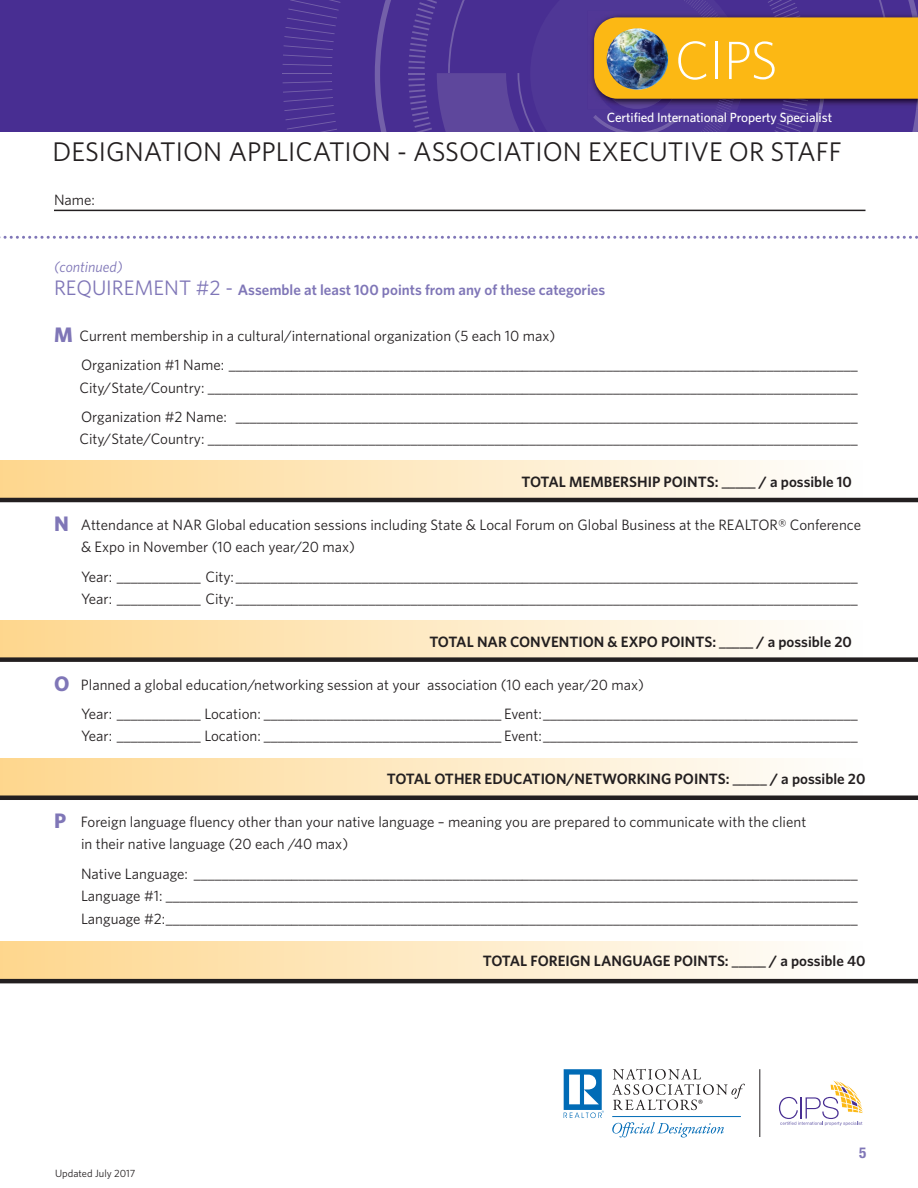
<style>
.page{position:relative;width:918px;height:1188px;background:#fff}
.page>*{position:absolute;margin:0;border:0;box-sizing:border-box;transform-origin:0 0}
.t1{font:27px "Whitney";color:#231f20}
.t2{font:15px/22.5px "Whitney";color:#231f20}
.t3{font:600 15px "Whitney";color:#231f20}
.t4{font:600 15px/22.5px "Whitney";color:#7f76b7}
.t5{font:700 condensed 15px "Helvetica Neue";color:#7f76b7}
.t6{font:500 13.35px "Whitney";letter-spacing:-.01em;color:#fff}
.t7{font:10.5px "Whitney";color:#231f20}
.s1{font-weight:400;font-style:italic}
.s2{font-weight:400;font-size:21px}
.s3{font-weight:700;font-size:21px;color:#7f76b7}
</style>
<div class="page">
<div style="left:0;top:0;width:918px;height:132px;background:#482e92"></div>
<hr style="left:282px;top:73px;width:50px;height:1px;background:#7561aa">
<svg style="left:283px;top:64px;width:49px;height:2px"></svg>
<svg style="left:283px;top:89px;width:54px;height:43px"></svg>
<svg style="left:283px;top:0;width:57px;height:58px"></svg>
<svg style="left:283px;top:81px;width:49px;height:2px"></svg>
<svg style="left:375px;top:0;width:543px;height:132px"></svg>
<svg style="left:612px;top:1122px;width:112px;height:15px"></svg>
<hr style="left:612px;top:1116px;width:129px;height:1px;background:#006bb6">
<svg style="left:564px;top:1069px;width:40px;height:49px"></svg>
<svg style="left:612px;top:1069px;width:133px;height:41px"></svg>
<hr style="left:759px;top:1069px;width:1px;height:68px;background:#231f20">
<svg style="left:779px;top:1081px;width:84px;height:45px"></svg>
<div style="left:0;top:942px;width:863px;height:37px;background:linear-gradient(to right,#fed68d,#fefefd)"></div>
<hr style="left:0;top:979px;width:918px;height:4px;background:#231f20">
<div style="left:0;top:758px;width:863px;height:38px;background:linear-gradient(to right,#fed68d,#fefefd)"></div>
<hr style="left:0;top:796px;width:918px;height:4px;background:#231f20">
<div style="left:0;top:620px;width:863px;height:37px;background:linear-gradient(to right,#fed68d,#fefefd)"></div>
<div style="left:0;top:460px;width:863px;height:38px;background:linear-gradient(to right,#fed68d,#fefefd)"></div>
<hr style="left:0;top:498px;width:918px;height:4px;background:#231f20">
<div style="left:0;top:657px;width:918px;height:5px;background:#231f20"></div>
<hr style="left:54px;top:210px;width:812px;height:1px;background:#231f20">
<svg style="left:0;top:236px;width:918px;height:3px"></svg>
<p class="t6" style="left:607px;top:109px;width:227px">Certified International Property Specialist</p>
<h1 class="t1" style="left:52px;top:134px;width:791px">DESIGNATION APPLICATION - ASSOCIATION EXECUTIVE OR STAFF</h1>
<p class="t2" style="left:54px;top:188px;width:42px">Name:</p>
<p class="t4" style="left:54px;top:256px;width:553px"><span class="s1">(continued)<br></span><span class="s2">REQUIREMENT #2 -</span> Assemble at least 100 points from any of these categories</p>
<p class="t2" style="left:81px;top:321px;width:778px;line-height:29.2px;text-indent:-27px"><span class="s3">M</span> Current membership in a cultural/international organization (5 each 10 max)<br>Organization #1 Name: __________________________________________________________________________________________</p>
<p class="t2" style="left:80px;top:372px;width:780px;line-height:29.2px">City/State/Country: _____________________________________________________________________________________________<br>Organization #2 Name: _________________________________________________________________________________________</p>
<p class="t2" style="left:80px;top:427px;width:780px">City/State/Country: _____________________________________________________________________________________________</p>
<p class="t3" style="left:522px;top:472px;width:332px">TOTAL MEMBERSHIP POINTS: _____ / a possible 10</p>
<p class="t2" style="left:81px;top:513px;width:782px;text-indent:-27px"><span class="s3">N</span> Attendance at NAR Global education sessions including State &amp; Local Forum on Global Business at the REALTOR® Conference &amp; Expo in November (10 each year/20 max)</p>
<p class="t2" style="left:81px;top:565px;width:778px">Year: ____________ City: _________________________________________________________________________________________<br>Year: ____________ City: _________________________________________________________________________________________</p>
<p class="t3" style="left:429px;top:632px;width:424px">TOTAL NAR CONVENTION &amp; EXPO POINTS: _____ / a possible 20</p>
<p class="t2" style="left:81px;top:669px;width:778px;line-height:29.2px;text-indent:-27px"><span class="s3">O</span> Planned a global education/networking session at your association (10 each year/20 max)<br>Year: ____________ Location: __________________________________ Event:_____________________________________________</p>
<p class="t2" style="left:81px;top:724px;width:778px">Year: ____________ Location: __________________________________ Event:_____________________________________________</p>
<p class="t3" style="left:387px;top:769px;width:480px">TOTAL OTHER EDUCATION/NETWORKING POINTS: _____ / a possible 20</p>
<p class="t2" style="left:81px;top:810px;width:727px;text-indent:-27px"><span class="s3">P</span> Foreign language fluency other than your native language – meaning you are prepared to communicate with the client in their native language (20 each /40 max)</p>
<p class="t2" style="left:81px;top:862px;width:778px;text-align:justify">Native Language: _______________________________________________________________________________________________ Language #1: ___________________________________________________________________________________________________ Language #2:___________________________________________________________________________________________________</p>
<p class="t3" style="left:483px;top:951px;width:384px">TOTAL FOREIGN LANGUAGE POINTS: _____ / a possible 40</p>
<p class="t7" style="left:55px;top:1166px;width:82px">Updated July 2017</p>
<p class="t5" style="left:859px;top:1143px;width:9px">5</p>
</div>
